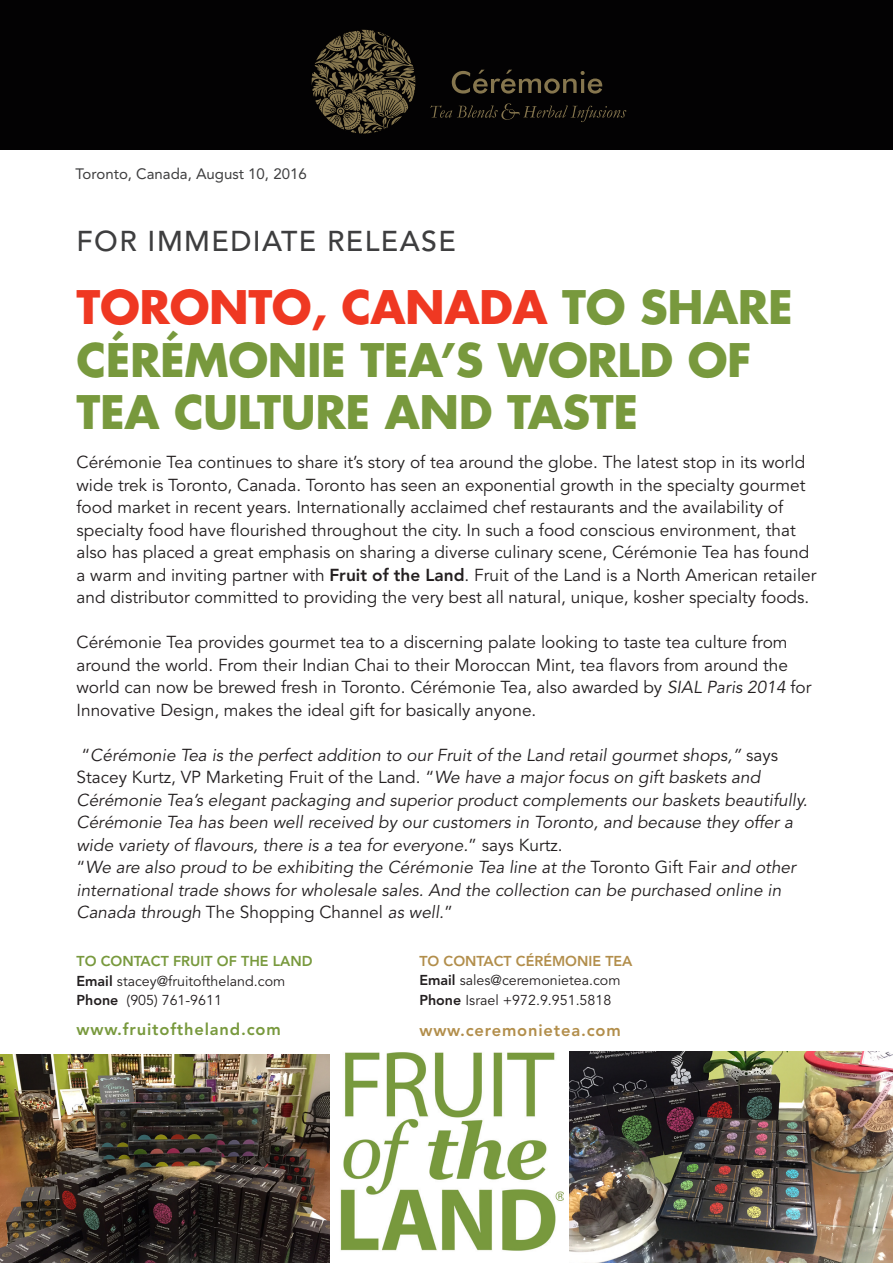
<style>
.page{position:relative;width:893px;height:1263px;background:#fff}
.page>*{position:absolute;margin:0;border:0;box-sizing:border-box;transform-origin:0 0}
.t1{font:700 45px/52.5px "Futura";letter-spacing:-.01em;color:#78993d}
.t2{font:500 28.5px "Avenir";letter-spacing:.05em;color:#3e3e3f}
.t3{font:17.25px/22.5px "Avenir";color:#231f20}
.t4{font:italic 17.25px/22.5px "Avenir";color:#231f20}
.t5{font:800 16.5px "Avenir";letter-spacing:.05em;color:#78993d}
.t6{font:800 16.5px "Avenir";letter-spacing:.05em;color:#b28e4b}
.t7{font:15px "Avenir";color:#3e3e3f}
.t8{font:14.25px/19.5px "Avenir";color:#231f20}
.s1{color:#ef3822}
.s2{font-weight:800}
.s3{font-style:italic}
.s4{font-style:normal}
.s5{font-weight:800;color:#b28e4b}
.s6{font-weight:800;color:#78993d}
</style>
<div class="page">
<div style="left:0;top:0;width:893px;height:150px;background:#030203"></div>
<svg style="left:312px;top:30px;width:103px;height:104px"></svg>
<svg style="left:452px;top:70px;width:150px;height:24px"></svg>
<svg style="left:430px;top:103px;width:196px;height:19px"></svg>
<img style="left:0;top:1055px;width:330px;height:208px">
<img style="left:570px;top:1052px;width:323px;height:211px">
<img style="left:340px;top:1052px;width:223px;height:199px">
<p class="t7" style="left:76px;top:165px;width:233px">Toronto, Canada, August 10, 2016</p>
<p class="t2" style="left:77px;top:224px;width:381px">FOR IMMEDIATE RELEASE</p>
<p class="t1" style="left:77px;top:280px;width:718px"><span class="s1">TORONTO, CANADA</span> TO SHARE<br>CÉRÉMONIE TEA’S WORLD OF<br>TEA CULTURE AND TASTE</p>
<p class="t3" style="left:77px;top:451px;width:741px">Cérémonie Tea continues to share it’s story of tea around the globe. The latest stop in its world wide trek is Toronto, Canada. Toronto has seen an exponential growth in the specialty gourmet food market in recent years. Internationally acclaimed chef restaurants and the availability of specialty food have flourished throughout the city. In such a food conscious environment, that also has placed a great emphasis on sharing a diverse culinary scene, Cérémonie Tea has found a warm and inviting partner with <span class="s2">Fruit of the Land</span>. Fruit of the Land is a North American retailer and distributor committed to providing the very best all natural, unique, kosher specialty foods.</p>
<p class="t3" style="left:77px;top:631px;width:736px">Cérémonie Tea provides gourmet tea to a discerning palate looking to taste tea culture from around the world. From their Indian Chai to their Moroccan Mint, tea flavors from around the world can now be brewed fresh in Toronto. Cérémonie Tea, also awarded by <span class="s3">SIAL Paris 2014</span> for Innovative Design, makes the ideal gift for basically anyone.</p>
<p class="t4" style="left:77px;top:744px;width:703px"><span class="s4">“</span>Cérémonie Tea is the perfect addition to our Fruit of the Land retail gourmet shops,” <span class="s4">says<br>Stacey Kurtz, VP Marketing Fruit of the Land. “</span>We have a major focus on gift baskets and</p>
<p class="t4" style="left:77px;top:789px;width:732px">Cérémonie Tea’s elegant packaging and superior product complements our baskets beautifully.<br>Cérémonie Tea has been well received by our customers in Toronto, and because they offer a wide variety of flavours, there is a tea for everyone.<span class="s4">” says Kurtz.</span></p>
<p class="t4" style="left:77px;top:856px;width:721px"><span class="s4">“</span>We are also proud to be exhibiting the Cérémonie Tea line at the <span class="s4">Toronto Gift Fair</span> and other international trade shows for wholesale sales. And the collection can be purchased online in<br>Canada through <span class="s4">The Shopping Channel</span> as well.<span class="s4">”</span></p>
<p class="t8" style="left:419px;top:952px;width:215px"><span class="s5">TO CONTACT CÉRÉMONIE TEA<br></span><span class="s2">Email</span> sales@ceremonietea.com</p>
<p class="t8" style="left:419px;top:991px;width:193px"><span class="s2">Phone</span> Israel +972.9.951.5818</p>
<p class="t8" style="left:77px;top:952px;width:238px"><span class="s6">TO CONTACT FRUIT OF THE LAND<br></span><span class="s2">Email</span> stacey@fruitoftheland.com</p>
<p class="t8" style="left:77px;top:991px;width:147px"><span class="s2">Phone</span> (905) 761-9611</p>
<p class="t5" style="left:77px;top:1019px;width:206px">www.fruitoftheland.com</p>
<p class="t6" style="left:419px;top:1020px;width:203px">www.ceremonietea.com</p>
</div>
